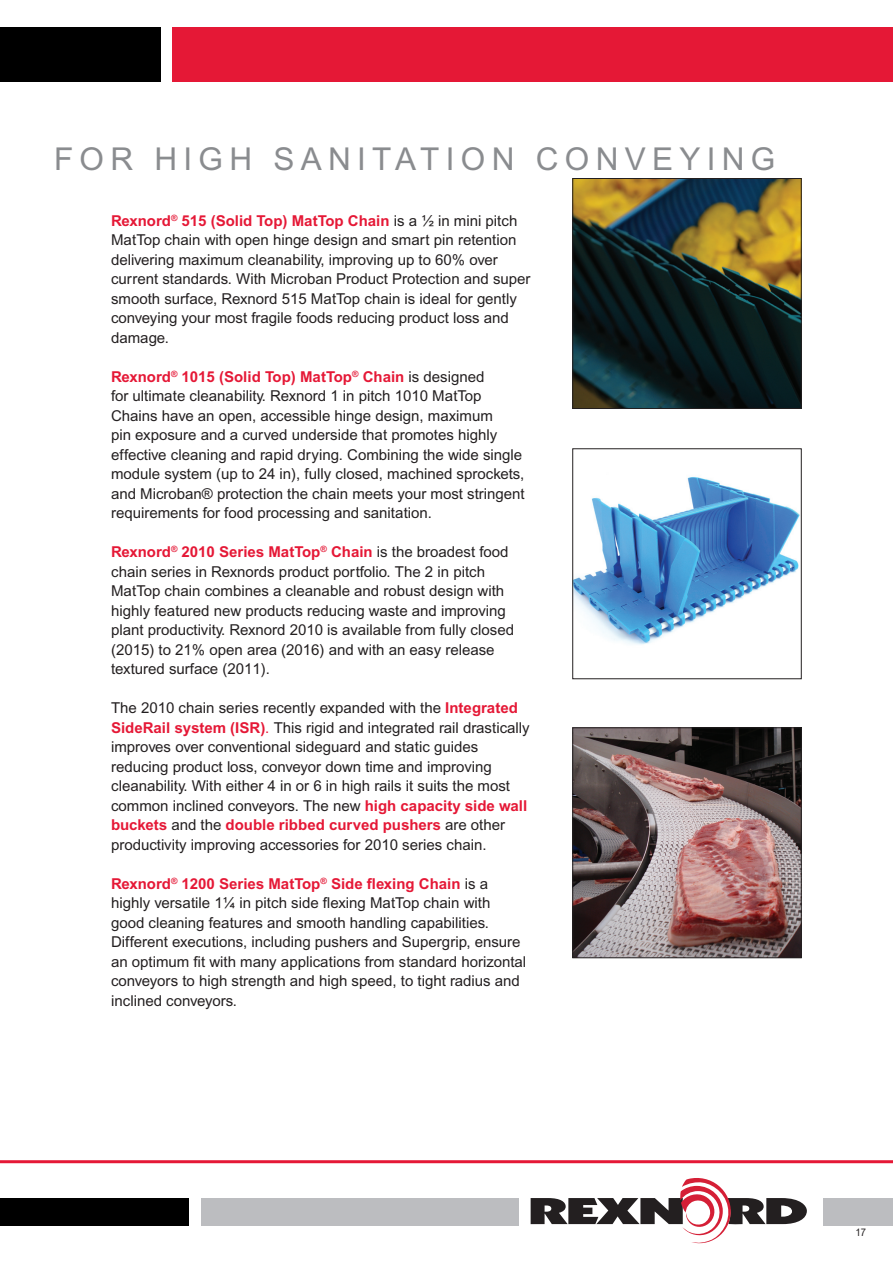
<style>
.page{position:relative;width:893px;height:1263px;background:#fff}
.page>*{position:absolute;margin:0;border:0;box-sizing:border-box;transform-origin:0 0}
.t1{font:31.5px "Arial";color:#8a8c8f}
.t2{font:15px/19.5px "Arial";color:#231f20}
.t3{font:condensed 10.5px "Arial";color:#231f20}
.s1{font-weight:700;color:#e51836}
.s2{color:#e51836}
</style>
<div class="page">
<div style="left:0;top:27px;width:161px;height:54px;background:#000"></div>
<div style="left:173px;top:27px;width:720px;height:54px;background:#e51836"></div>
<div style="left:0;top:1198px;width:189px;height:27px;background:#000"></div>
<div style="left:201px;top:1198px;width:692px;height:27px;background:#bcbdc0"></div>
<div style="left:519px;top:1166px;width:303px;height:86px;background:#fff"></div>
<svg style="left:531px;top:1178px;width:276px;height:65px"></svg>
<hr style="left:0;top:1160px;width:893px;height:3px;background:#e51836">
<img style="left:574px;top:729px;width:225px;height:227px">
<div style="left:572px;top:727px;width:229px;height:231px;border:1px solid #231f20"></div>
<img style="left:574px;top:180px;width:225px;height:227px">
<div style="left:572px;top:178px;width:229px;height:231px;border:1px solid #231f20"></div>
<img style="left:574px;top:477px;width:225px;height:168px">
<div style="left:572px;top:448px;width:229px;height:231px;border:1px solid #231f20"></div>
<h1 class="t1" style="left:54px;top:141px;width:53px">For</h1>
<h1 class="t1" style="left:154px;top:141px;width:25px">high</h1>
<h1 class="t1" style="left:273px;top:141px;width:25px">sanitation</h1>
<h1 class="t1" style="left:536px;top:141px;width:28px">conve</h1>
<h1 class="t1" style="left:679px;top:141px;width:50px">ying</h1>
<p class="t2" style="left:111px;top:211px;width:421px"><span class="s1">Rexnord</span><sup>®</sup> <span class="s1">515 (Solid Top) MatTop Chain</span> is a ½ in mini pitch MatTop chain with open hinge design and smart pin retention delivering maximum cleanability, improving up to 60% over current standards. With Microban Product Protection and super smooth surface, Rexnord 515 MatTop chain is ideal for gently conveying your most fragile foods reducing product loss and damage.</p>
<p class="t2" style="left:111px;top:367px;width:415px"><span class="s1">Rexnord</span><sup>®</sup> <span class="s1">1015 (Solid Top) MatTop</span><sup>®</sup> <span class="s1">Chain</span> is designed<br>for ultimate cleanability. Rexnord 1 in pitch 1010 MatTop Chains have an open, accessible hinge design, maximum<br>pin exposure and a curved underside that promotes highly effective cleaning and rapid drying. Combining the wide single module system (up to 24 in), fully closed, machined sprockets, and Microban® protection the chain meets your most stringent requirements for food processing and sanitation.</p>
<p class="t2" style="left:111px;top:542px;width:404px"><span class="s1">Rexnord</span><sup>®</sup> <span class="s1">2010 Series MatTop</span><sup>®</sup> <span class="s1">Chain</span> is the broadest food chain series in Rexnords product portfolio. The 2 in pitch MatTop chain combines a cleanable and robust design with highly featured new products reducing waste and improving plant productivity. Rexnord 2010 is available from fully closed (2015) to 21% open area (2016) and with an easy release textured surface (2011).</p>
<p class="t2" style="left:111px;top:698px;width:420px">The 2010 chain series recently expanded with the <span class="s1">Integrated SideRail system (ISR)</span><span class="s2">.</span> This rigid and integrated rail drastically improves over conventional sideguard and static guides reducing product loss, conveyor down time and improving cleanability. With either 4 in or 6 in high rails it suits the most common inclined conveyors. The new <span class="s1">high capacity side wall buckets</span> and the <span class="s1">double ribbed curved pushers</span> are other productivity improving accessories for 2010 series chain.</p>
<p class="t2" style="left:111px;top:874px;width:417px"><span class="s1">Rexnord</span><sup>®</sup> <span class="s1">1200 Series MatTop</span><sup>®</sup> <span class="s1">Side flexing Chain</span> is a highly versatile 1¼ in pitch side flexing MatTop chain with good cleaning features and smooth handling capabilities.<br>Different executions, including pushers and Supergrip, ensure an optimum fit with many applications from standard horizontal conveyors to high strength and high speed, to tight radius and inclined conveyors.</p>
<p class="t3" style="left:855px;top:1226px;width:12px">17</p>
</div>
